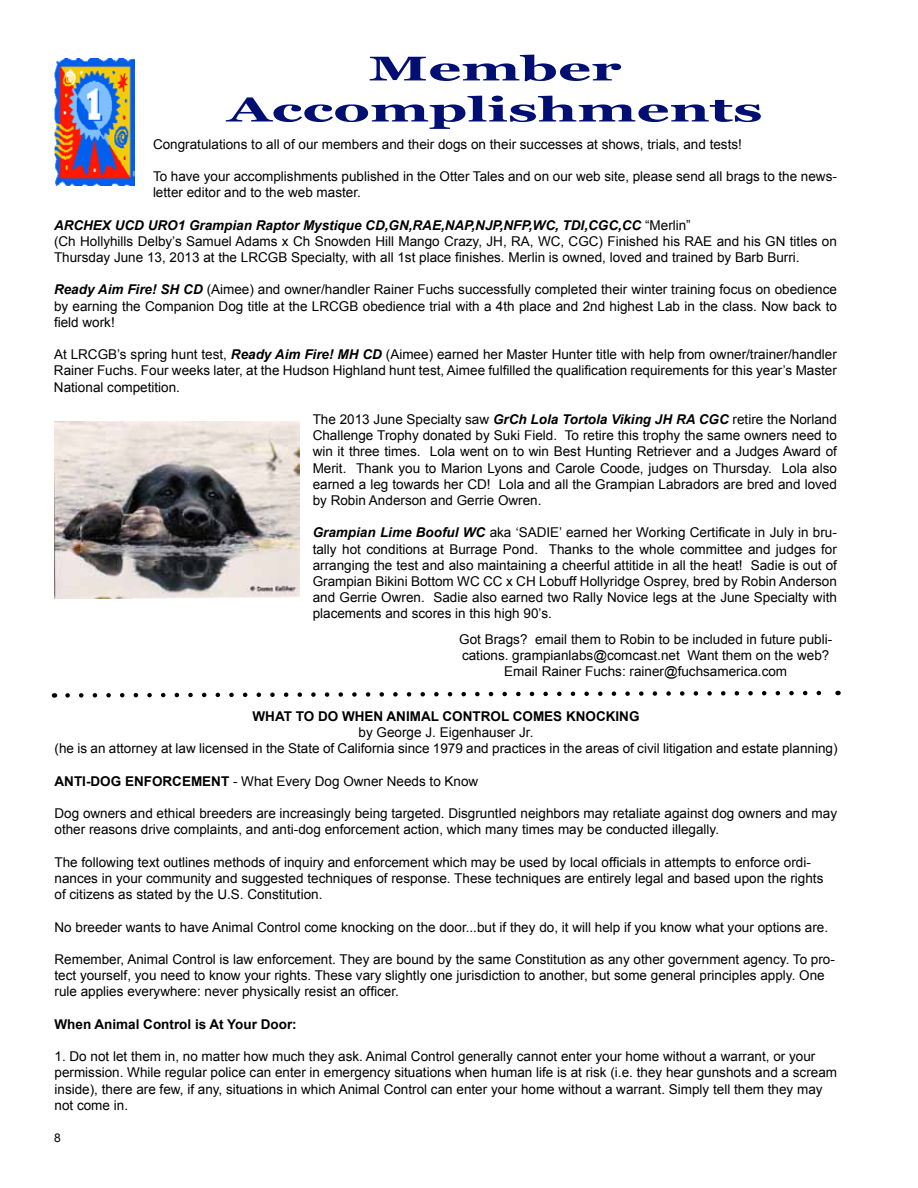
<style>
.page{position:relative;width:918px;height:1188px;background:#fff}
.page>*{position:absolute;margin:0;border:0;box-sizing:border-box;transform-origin:0 0}
.t1{font:700 34.2px/41.1px "Georgia";color:#000f71;text-align:center;scale:1.7 1}
.t2{font:13.5px/16.2px "Arial";color:#000}
.t3{font:700 13.5px "Arial";color:#000}
.t4{font:12px "Arial";color:#000}
.s1{font-weight:700;font-style:italic}
.s2{font-weight:700}
</style>
<div class="page">
<img style="left:54px;top:58px;width:81px;height:127px">
<img style="left:55px;top:422px;width:244px;height:177px">
<svg style="left:65px;top:690px;width:774px;height:8px"></svg>
<h1 class="t1" style="left:227px;top:48px;width:316px">Member<br>Accomplishments</h1>
<p class="t2" style="left:153px;top:136px;width:591px">Congratulations to all of our members and their dogs on their successes at shows, trials, and tests!</p>
<p class="t2" style="left:153px;top:168px;width:685px">To have your accomplishments published in the Otter Tales and on our web site, please send all brags to the news&shy;letter editor and to the web master.</p>
<p class="t2" style="left:54px;top:217px;width:784px"><span class="s1">ARCHEX UCD URO1 Grampian Raptor Mystique CD,GN,RAE,NAP,NJP,NFP,WC, TDI,CGC,CC</span> “Merlin”<br>(Ch Hollyhills Delby’s Samuel Adams x Ch Snowden Hill Mango Crazy, JH, RA, WC, CGC) Finished his RAE and his GN titles on<br>Thursday June 13, 2013 at the LRCGB Specialty, with all 1st place finishes. Merlin is owned, loved and trained by Barb Burri.</p>
<p class="t2" style="left:54px;top:282px;width:784px;text-align:justify"><span class="s1">Ready Aim Fire! SH CD</span> (Aimee) and owner/handler Rainer Fuchs successfully completed their winter training focus on obedience by earning the Companion Dog title at the LRCGB obedience trial with a 4th place and 2nd highest Lab in the class. Now back to field work!</p>
<p class="t2" style="left:54px;top:346px;width:784px;text-align:justify">At LRCGB’s spring hunt test, <span class="s1">Ready Aim Fire! MH CD</span> (Aimee) earned her Master Hunter title with help from owner/trainer/handler Rainer Fuchs. Four weeks later, at the Hudson Highland hunt test, Aimee fulfilled the qualification requirements for this year’s Master National competition.</p>
<p class="t2" style="left:313px;top:411px;width:526px;text-align:justify">The 2013 June Specialty saw <span class="s1">GrCh Lola Tortola Viking JH RA CGC</span> retire the Norland Challenge Trophy donated by Suki Field. To retire this trophy the same owners need to win it three times. Lola went on to win Best Hunting Retriever and a Judges Award of Merit. Thank you to Marion Lyons and Carole Coode, judges on Thursday. Lola also earned a leg towards her CD! Lola and all the Grampian Labradors are bred and loved by Robin Anderson and Gerrie Owren.</p>
<p class="t2" style="left:313px;top:525px;width:526px;text-align:justify"><span class="s1">Grampian Lime Booful WC</span> aka ‘SADIE’ earned her Working Certificate in July in bru&shy;tally hot conditions at Burrage Pond. Thanks to the whole committee and judges for arranging the test and also maintaining a cheerful attitide in all the heat! Sadie is out of Grampian Bikini Bottom WC CC x CH Lobuff Hollyridge Osprey, bred by Robin Anderson and Gerrie Owren. Sadie also earned two Rally Novice legs at the June Specialty with placements and scores in this high 90’s.</p>
<p class="t2" style="left:459px;top:631px;width:374px;text-align:center">Got Brags? email them to Robin to be included in future publi&shy;cations. grampianlabs@comcast.net Want them on the web?<br>Email Rainer Fuchs: rainer@fuchsamerica.com</p>
<p class="t3" style="left:253px;top:707px;width:388px">WHAT TO DO WHEN ANIMAL CONTROL COMES KNOCKING</p>
<p class="t2" style="left:55px;top:725px;width:785px;text-align:center">by George J. Eigenhauser Jr.<br>(he is an attorney at law licensed in the State of California since 1979 and practices in the areas of civil litigation and estate planning)</p>
<p class="t2" style="left:55px;top:773px;width:425px"><span class="s2">ANTI-DOG ENFORCEMENT</span> - What Every Dog Owner Needs to Know</p>
<p class="t2" style="left:55px;top:806px;width:784px">Dog owners and ethical breeders are increasingly being targeted. Disgruntled neighbors may retaliate against dog owners and may other reasons drive complaints, and anti-dog enforcement action, which many times may be conducted illegally.</p>
<p class="t2" style="left:55px;top:854px;width:770px">The following text outlines methods of inquiry and enforcement which may be used by local officials in attempts to enforce ordi&shy;nances in your community and suggested techniques of response. These techniques are entirely legal and based upon the rights of citizens as stated by the U.S. Constitution.</p>
<p class="t2" style="left:55px;top:919px;width:775px">No breeder wants to have Animal Control come knocking on the door...but if they do, it will help if you know what your options are.</p>
<p class="t2" style="left:55px;top:951px;width:782px">Remember, Animal Control is law enforcement. They are bound by the same Constitution as any other government agency. To pro&shy;tect yourself, you need to know your rights. These vary slightly one jurisdiction to another, but some general principles apply. One rule applies everywhere: never physically resist an officer.</p>
<p class="t3" style="left:55px;top:1015px;width:244px">When Animal Control is At Your Door:</p>
<p class="t2" style="left:55px;top:1049px;width:784px">1. Do not let them in, no matter how much they ask. Animal Control generally cannot enter your home without a warrant, or your permission. While regular police can enter in emergency situations when human life is at risk (i.e. they hear gunshots and a scream inside), there are few, if any, situations in which Animal Control can enter your home without a warrant. Simply tell them they may not come in.</p>
<p class="t4" style="left:54px;top:1130px;width:8px">8</p>
</div>
